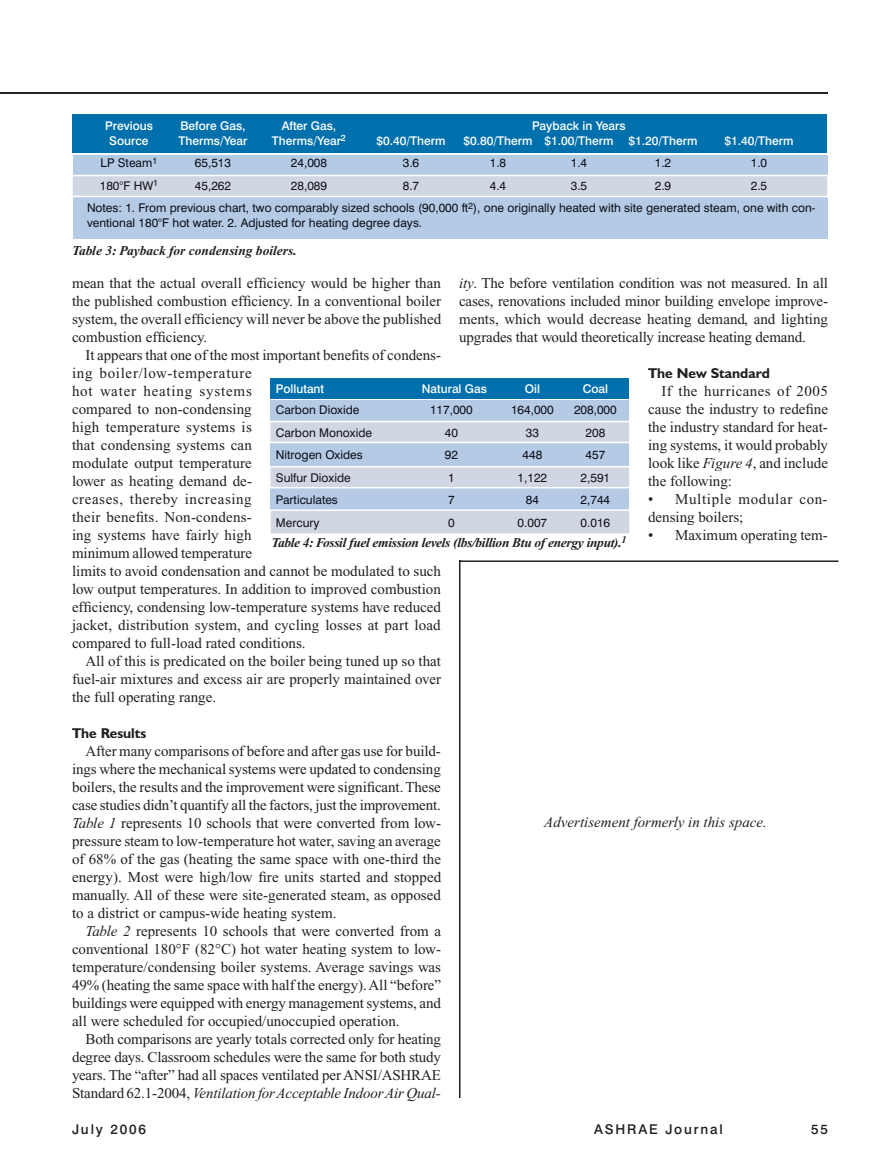
<style>
.page{position:relative;width:882px;height:1170px;background:#fff}
.page>*{position:absolute;margin:0;border:0;box-sizing:border-box;transform-origin:0 0}
.t1{font:15px/18px "Times New Roman";color:#231f20;text-align:justify}
.t2{font:15px/18px "Times New Roman";letter-spacing:.045em;color:#231f20}
.t3{font:italic 15px "Times New Roman";color:#231f20}
.t4{font:700 14.25px "Humanist 521 BT";color:#231f20}
.t5{font:italic 700 13.5px "Times New Roman";letter-spacing:-.025em;color:#231f20}
.t6{font:italic 700 13.5px "Times New Roman";color:#231f20}
.t7{font:500 13.5px "Swiss 721 BT";letter-spacing:.14em;color:#231f20}
.t8{font:12px/22.5px "Swiss 721 BT";color:#0b0f1a}
.t9{font:500 12px "Swiss 721 BT";color:#fff}
.t10{font:12px "Swiss 721 BT";color:#141219}
.s1{color:#141219}
.s2{font-style:italic}
</style>
<div class="page">
<hr style="left:0;top:92px;width:828px;height:2px;background:#231f20">
<div style="left:271px;top:400px;width:358px;height:125px;background:#b5cae4"></div>
<div style="left:271px;top:378px;width:358px;height:21px;background:#0070ac"></div>
<svg style="left:270px;top:421px;width:359px;height:22px;background:#d8dde7"></svg>
<svg style="left:270px;top:466px;width:359px;height:22px;background:#dadee8"></svg>
<svg style="left:270px;top:509px;width:360px;height:25px;background:#d6dbe6"></svg>
<div style="left:276px;top:428px;width:329px;height:9px;background:#d0d6e2"></div>
<div style="left:276px;top:473px;width:332px;height:11px;background:#d0d6e2"></div>
<div style="left:277px;top:518px;width:333px;height:12px;background:#d0d6e2"></div>
<div style="left:73px;top:155px;width:754px;height:83px;background:#b5cae4"></div>
<div style="left:73px;top:114px;width:754px;height:39px;background:#0070ac"></div>
<svg style="left:72px;top:175px;width:756px;height:34px"></svg>
<div style="left:473px;top:203px;width:342px;height:12px;background:#b5cae4"></div>
<svg style="left:459px;top:560px;width:379px;height:538px"></svg>
<p class="t9" style="left:105px;top:118px;width:49px">Previous</p>
<p class="t9" style="left:180px;top:118px;width:67px">Before Gas,</p>
<p class="t9" style="left:282px;top:118px;width:56px">After Gas,</p>
<p class="t9" style="left:532px;top:118px;width:95px">Payback in Years</p>
<p class="t9" style="left:109px;top:133px;width:41px">Source</p>
<p class="t9" style="left:178px;top:133px;width:70px">Therms/Year</p>
<p class="t9" style="left:272px;top:133px;width:76px">Therms/Year<sup>2</sup></p>
<p class="t9" style="left:376px;top:133px;width:71px">$0.40/Therm</p>
<p class="t9" style="left:463px;top:133px;width:236px">$0.80/Therm $1.00/Therm $1.20/Therm</p>
<p class="t9" style="left:724px;top:133px;width:71px">$1.40/Therm</p>
<p class="t8" style="left:101px;top:152px;width:58px">LP Steam<sup>1</sup></p>
<p class="t8" style="left:195px;top:152px;width:38px">65,513</p>
<p class="t8" style="left:291px;top:152px;width:38px">24,008</p>
<p class="t8" style="left:403px;top:152px;width:18px">3.6</p>
<p class="t8" style="left:490px;top:152px;width:18px">1.8</p>
<p class="t8" style="left:571px;top:152px;width:18px">1.4</p>
<p class="t8" style="left:655px;top:152px;width:18px">1.2</p>
<p class="t8" style="left:751px;top:152px;width:18px">1.0</p>
<p class="t10" style="left:100px;top:178px;width:60px">180°F HW<sup>1</sup></p>
<p class="t10" style="left:195px;top:178px;width:38px">45,262</p>
<p class="t10" style="left:291px;top:178px;width:38px">28,089</p>
<p class="t10" style="left:403px;top:178px;width:18px">8.7</p>
<p class="t10" style="left:490px;top:178px;width:18px">4.4</p>
<p class="t10" style="left:571px;top:178px;width:18px">3.5</p>
<p class="t10" style="left:655px;top:178px;width:18px">2.9</p>
<p class="t8" style="left:87px;top:174px;width:730px;text-indent:664px"><span class="s1">2.5<br></span>Notes: 1. From previous chart, two comparably sized schools (90,000 ft<sup>2</sup>), one originally heated with site generated steam, one with con-</p>
<p class="t8" style="left:87px;top:212px;width:337px">ventional 180°F hot water. 2. Adjusted for heating degree days.</p>
<p class="t6" style="left:72px;top:243px;width:226px">Table 3: Payback for condensing boilers.</p>
<p class="t1" style="left:72px;top:274px;width:371px">mean that the actual overall efficiency would be higher than the published combustion efficiency. In a conventional boiler system, the overall efficiency will never be above the published combustion efficiency.</p>
<p class="t1" style="left:72px;top:346px;width:371px;text-align:left;text-indent:14px">It appears that one of the most important benefits of condens&shy;ing boiler/low-temperature<br>hot water heating systems<br>compared to non-condensing<br>high temperature systems is<br>that condensing systems can<br>modulate output temperature<br>lower as heating demand de-<br>creases, thereby increasing<br>their benefits. Non-condens-<br>ing systems have fairly high<br>minimum allowed temperature<br>limits to avoid condensation and cannot be modulated to such low output temperatures. In addition to improved combustion efficiency, condensing low-temperature systems have reduced jacket, distribution system, and cycling losses at part load compared to full-load rated conditions.</p>
<p class="t1" style="left:72px;top:652px;width:371px;text-indent:14px">All of this is predicated on the boiler being tuned up so that fuel-air mixtures and excess air are properly maintained over the full operating range.</p>
<p class="t4" style="left:72px;top:724px;width:76px">The Results</p>
<p class="t1" style="left:72px;top:742px;width:371px;text-indent:14px">After many comparisons of before and after gas use for build&shy;ings where the mechanical systems were updated to condensing boilers, the results and the improvement were significant. These case studies didn’t quantify all the factors, just the improvement.<br><span class="s2">Table 1</span> represents 10 schools that were converted from low&shy;pressure steam to low-temperature hot water, saving an average of 68% of the gas (heating the same space with one-third the energy). Most were high/low fire units started and stopped manually. All of these were site-generated steam, as opposed to a district or campus-wide heating system.</p>
<p class="t1" style="left:72px;top:922px;width:371px;text-indent:14px"><span class="s2">Table 2</span> represents 10 schools that were converted from a conventional 180°F (82°C) hot water heating system to low&shy;temperature/condensing boiler systems. Average savings was 49% (heating the same space with half the energy). All “before” buildings were equipped with energy management systems, and all were scheduled for occupied/unoccupied operation.</p>
<p class="t1" style="left:72px;top:1030px;width:371px;text-indent:14px">Both comparisons are yearly totals corrected only for heating degree days. Classroom schedules were the same for both study years. The “after” had all spaces ventilated per ANSI/ASHRAE Standard 62.1-2004, <span class="s2">Ventilation for Acceptable Indoor Air Qual-</span></p>
<p class="t1" style="left:459px;top:274px;width:371px"><span class="s2">ity</span>. The before ventilation condition was not measured. In all cases, renovations included minor building envelope improve&shy;ments, which would decrease heating demand, and lighting upgrades that would theoretically increase heating demand.</p>
<p class="t4" style="left:648px;top:364px;width:123px">The New Standard</p>
<p class="t1" style="left:648px;top:382px;width:181px;text-indent:14px">If the hurricanes of 2005 cause the industry to redefine the industry standard for heat&shy;ing systems, it would probably look like <span class="s2">Figure 4</span>, and include the following:</p>
<p class="t2" style="left:648px;top:490px;width:181px">• Multiple modular con&shy;densing boilers;</p>
<p class="t1" style="left:648px;top:526px;width:181px">• Maximum operating tem-</p>
<p class="t9" style="left:276px;top:382px;width:50px">Pollutant</p>
<p class="t9" style="left:422px;top:382px;width:67px">Natural Gas</p>
<p class="t9" style="left:525px;top:382px;width:17px">Oil</p>
<p class="t9" style="left:583px;top:382px;width:27px">Coal</p>
<p class="t8" style="left:276px;top:399px;width:85px">Carbon Dioxide</p>
<p class="t8" style="left:430px;top:399px;width:44px">117,000</p>
<p class="t8" style="left:511px;top:399px;width:44px">164,000</p>
<p class="t8" style="left:574px;top:399px;width:44px">208,000</p>
<p class="t10" style="left:276px;top:425px;width:98px">Carbon Monoxide</p>
<p class="t10" style="left:445px;top:425px;width:15px">40</p>
<p class="t10" style="left:526px;top:425px;width:15px">33</p>
<p class="t10" style="left:586px;top:425px;width:21px">208</p>
<p class="t8" style="left:276px;top:444px;width:88px">Nitrogen Oxides</p>
<p class="t8" style="left:445px;top:444px;width:15px">92</p>
<p class="t8" style="left:523px;top:444px;width:21px">448</p>
<p class="t8" style="left:586px;top:444px;width:21px">457</p>
<p class="t10" style="left:276px;top:470px;width:76px">Sulfur Dioxide</p>
<p class="t10" style="left:448px;top:470px;width:8px">1</p>
<p class="t10" style="left:518px;top:470px;width:31px">1,122</p>
<p class="t10" style="left:581px;top:470px;width:31px">2,591</p>
<p class="t8" style="left:276px;top:489px;width:64px">Particulates</p>
<p class="t8" style="left:448px;top:489px;width:8px">7</p>
<p class="t8" style="left:526px;top:489px;width:15px">84</p>
<p class="t8" style="left:581px;top:489px;width:31px">2,744</p>
<p class="t10" style="left:276px;top:515px;width:45px">Mercury</p>
<p class="t10" style="left:448px;top:515px;width:8px">0</p>
<p class="t10" style="left:518px;top:515px;width:31px">0.007</p>
<p class="t10" style="left:581px;top:515px;width:31px">0.016</p>
<p class="t5" style="left:271px;top:535px;width:357px">Table 4: Fossil fuel emission levels (lbs/billion Btu of energy input).<sup>1</sup></p>
<p class="t3" style="left:544px;top:814px;width:224px">Advertisement formerly in this space.</p>
<p class="t7" style="left:72px;top:1121px;width:76px">July 2006</p>
<p class="t7" style="left:594px;top:1121px;width:130px">ASHRAE Journal</p>
<p class="t7" style="left:811px;top:1121px;width:18px">55</p>
</div>
